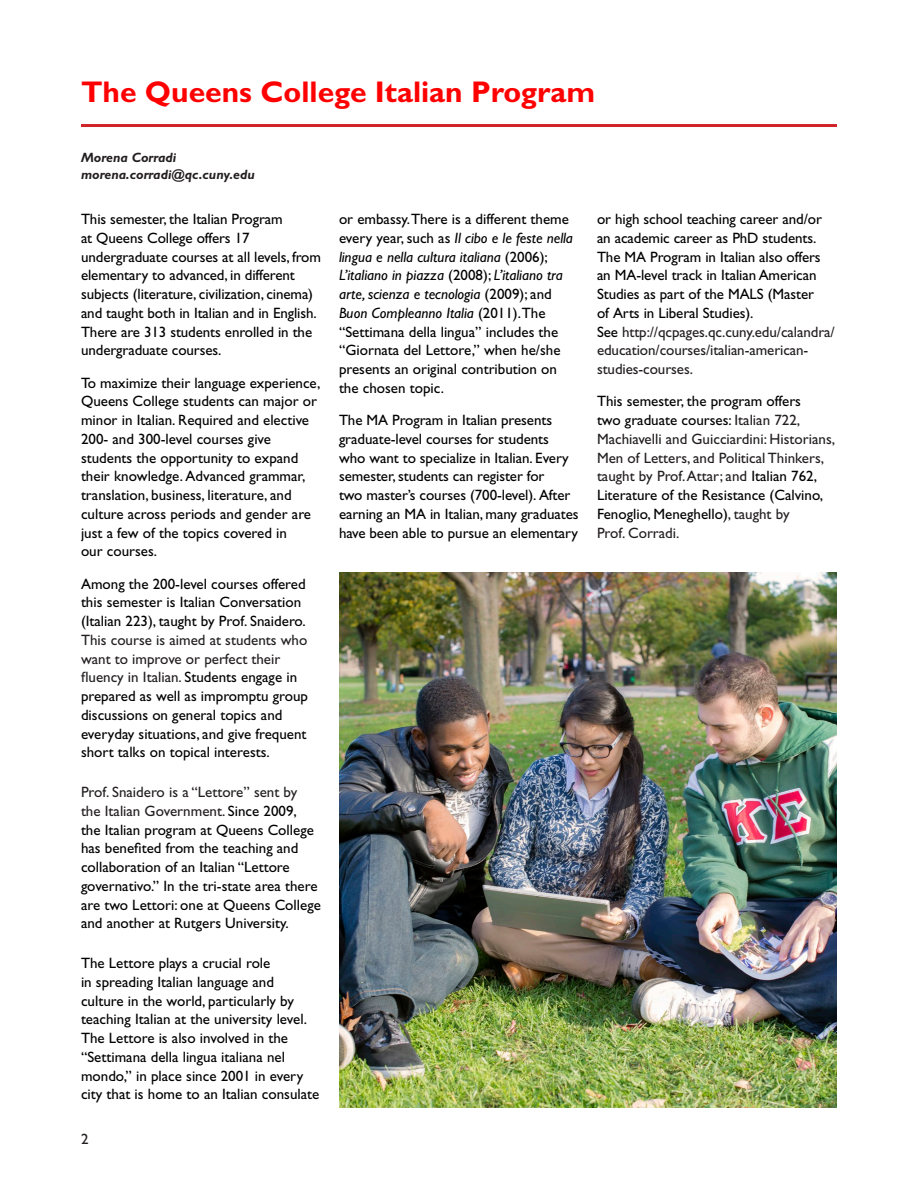
<style>
.page{position:relative;width:918px;height:1188px;background:#fff}
.page>*{position:absolute;margin:0;border:0;box-sizing:border-box;transform-origin:0 0}
.t1{font:700 30px "Gill Sans Std";color:#f00}
.Normal__Web{font:15px/18.8px "Gill Sans Std";color:#000}
.t2{font:15px/18.8px "Gill Sans Std";color:#231f20}
.t3{font:italic 700 13.5px/16.5px "Gill Sans Std";color:#231f20}
.s1{color:#231f20}
.s2{font-style:italic}
.s3{color:#000}
</style>
<div class="page">
<hr style="left:81px;top:124px;width:756px;height:3px;background:#d1232a">
<img style="left:339px;top:572px;width:498px;height:536px">
<p class="t1" style="left:81px;top:74px;width:516px">The Queens College Italian Program</p>
<p class="t3" style="left:81px;top:149px;width:175px">Morena Corradi morena.corradi@qc.cuny.edu</p>
<p class="Normal__Web" style="left:81px;top:210px;width:242px">This semester, the Italian Program<br>at Queens College offers 17 undergraduate courses at all levels, from elementary to advanced, in different subjects (literature, civilization, cinema) and taught both in Italian and in English.<br>There are 313 students enrolled in the undergraduate courses.</p>
<p class="Normal__Web" style="left:81px;top:373px;width:241px">To maximize their language experience, Queens College students can major or minor in Italian. Required and elective 200- and 300-level courses give students the opportunity to expand their knowledge. Advanced grammar, translation, business, literature, and culture across periods and gender are just a few of the topics covered in<br>our courses.</p>
<p class="Normal__Web" style="left:81px;top:574px;width:229px">Among the 200-level courses offered this semester is Italian Conversation (Italian 223), taught by Prof. Snaidero.<br><span class="s1">This course is aimed at students who want to improve or perfect their fluency in Italian.</span> Students engage in prepared as well as impromptu group discussions on general topics and everyday situations, and give frequent short talks on topical interests.</p>
<p class="Normal__Web" style="left:81px;top:783px;width:241px"><span class="s1">Prof. Snaidero is a “Lettore” sent by the Italian Government.</span> Since 2009,<br>the Italian program at Queens College has benefited from the teaching and collaboration of an Italian “Lettore governativo.” In the tri-state area there are two Lettori: one at Queens College and another at Rutgers University.</p>
<p class="Normal__Web" style="left:81px;top:954px;width:240px">The Lettore plays a crucial role<br>in spreading Italian language and culture in the world, particularly by teaching Italian at the university level.<br>The Lettore is also involved in the “Settimana della lingua italiana nel mondo,” in place since 2001 in every city that is home to an Italian consulate</p>
<p class="t2" style="left:81px;top:1130px;width:9px">2</p>
<p class="Normal__Web" style="left:339px;top:210px;width:236px">or embassy.There is a different theme every year, such as <span class="s2">Il cibo e le feste nella lingua e nella cultura italiana</span> (2006); <span class="s2">L’italiano in piazza</span> (2008); <span class="s2">L’italiano tra arte, scienza e tecnologia</span> (2009); and <span class="s2">Buon Compleanno Italia</span> (2011).The “Settimana della lingua” includes the “Giornata del Lettore,” when he/she presents an original contribution on the chosen topic.</p>
<p class="Normal__Web" style="left:339px;top:411px;width:241px">The MA Program in Italian presents graduate-level courses for students who want to specialize in Italian. Every semester, students can register for<br>two master’s courses (700-level). After earning an MA in Italian, many graduates have been able to pursue an elementary</p>
<p class="Normal__Web" style="left:597px;top:210px;width:239px">or high school teaching career and/or an academic career as PhD students.<br>The MA Program in Italian also offers an MA-level track in Italian American Studies as part of the MALS (Master<br>of Arts in Liberal Studies).<br>See <span class="s1">http://qcpages.qc.cuny.edu/calandra/ education/courses/italian-american&shy;studies-courses.</span></p>
<p class="t2" style="left:597px;top:392px;width:240px"><span class="s3">This semester, the program offers<br>two graduate courses:</span> Italian 722, Machiavelli and Guicciardini: Historians, Men of Letters, and Political Thinkers, taught by Prof. Attar; and <span class="s3">Italian 762, Literature of the Resistance (Calvino, Fenoglio, Meneghello)</span>, taught by<br>Prof. Corradi.</p>
</div>
